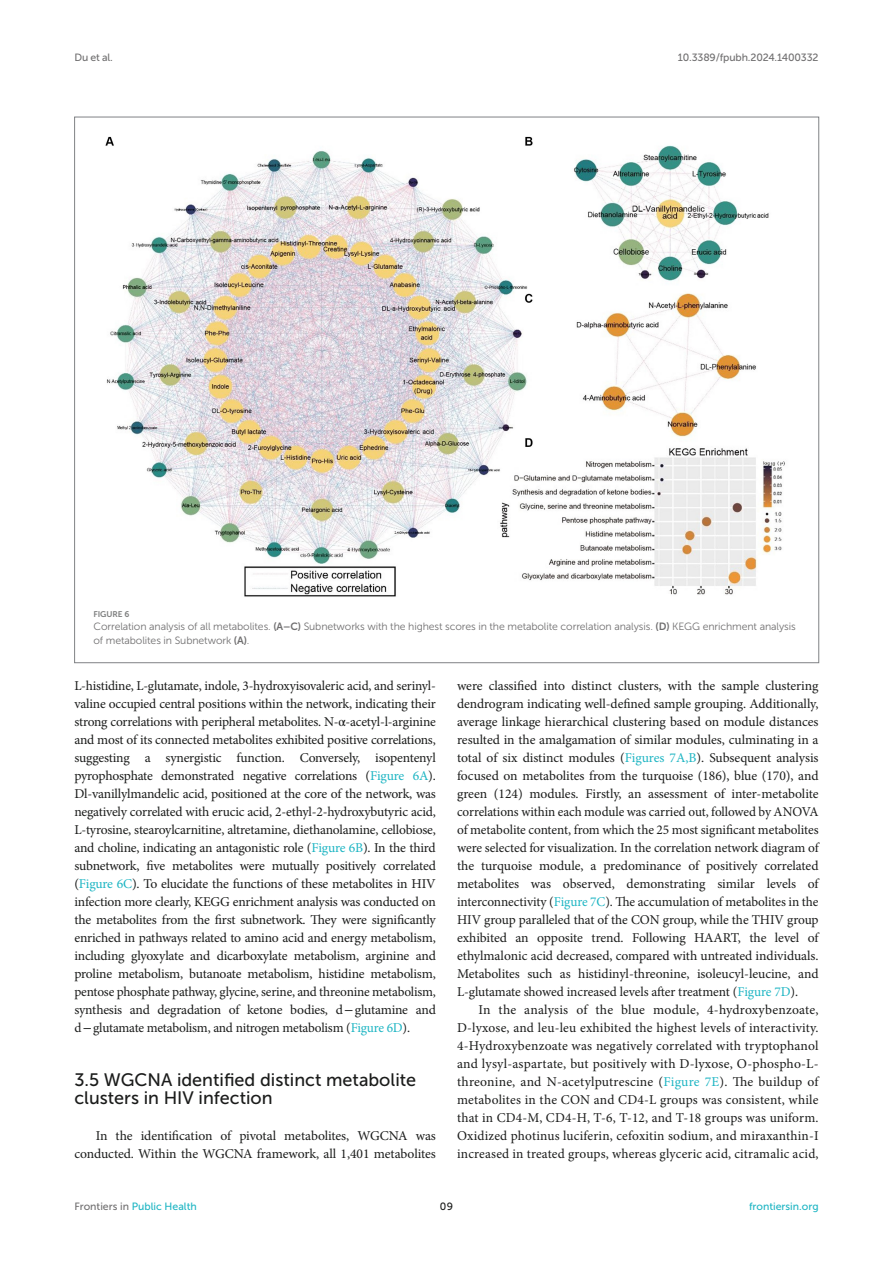
<style>
.page{position:relative;width:893px;height:1263px;background:#fff}
.page>*{position:absolute;margin:0;border:0;box-sizing:border-box;transform-origin:0 0}
.HEAD_2{font:18px/18px "Museo Sans 500";color:#1b1c1b}
.TEXT_FLUSH{font:13.5px/18px "Minion Pro";letter-spacing:-.01em;color:#1b1c1b;text-align:justify}
.TEXT{font:13.5px/18px "Minion Pro";letter-spacing:.015em;color:#1b1c1b;text-align:justify}
.FIG_LEG{font:10.5px/13.5px "Museo Sans 300";letter-spacing:-.01em;color:#706f70}
.t1{font:10.5px "Museo Sans 500";color:#1db5c3}
.t2{font:10.5px "Museo Sans 500";letter-spacing:-.015em;color:#706f70}
.t3{font:10.5px "Museo Sans 500";color:#1b1c1b}
.FIG_HD{font:8.25px "Museo Sans 700";letter-spacing:-.01em;color:#7e7f7f}
.s1{font-family:"Museo Sans 700"}
.s2{font-family:"STIX General"}
.s3{color:#1db5c3}
.s4{color:#706f70}
</style>
<div class="page">
<img style="left:105px;top:136px;width:680px;height:461px">
<p class="t2" style="left:74px;top:51px;width:40px">Du et al.</p>
<p class="t2" style="left:678px;top:51px;width:142px">10.3389/fpubh.2024.1400332</p>
<p class="FIG_HD" style="left:94px;top:609px;width:37px">FIGURE 6</p>
<p class="FIG_LEG" style="left:94px;top:620px;width:704px">Correlation analysis of all metabolites. <span class="s1">(A–C)</span> Subnetworks with the highest scores in the metabolite correlation analysis. <span class="s1">(D)</span> KEGG enrichment analysis of metabolites in Subnetwork <span class="s1">(A)</span>.</p>
<p class="TEXT_FLUSH" style="left:74px;top:677px;width:363px">L-histidine, L-glutamate, indole, 3-hydroxyisovaleric acid, and serinyl&shy;valine occupied central positions within the network, indicating their strong correlations with peripheral metabolites. N-<span class="s2">α</span>-acetyl-l-arginine and most of its connected metabolites exhibited positive correlations, suggesting a synergistic function. Conversely, isopentenyl pyrophosphate demonstrated negative correlations (<span class="s3">Figure 6A</span>).<br>Dl-vanillylmandelic acid, positioned at the core of the network, was negatively correlated with erucic acid, 2-ethyl-2-hydroxybutyric acid, L-tyrosine, stearoylcarnitine, altretamine, diethanolamine, cellobiose, and choline, indicating an antagonistic role (<span class="s3">Figure 6B</span>). In the third subnetwork, five metabolites were mutually positively correlated (<span class="s3">Figure 6C</span>). To elucidate the functions of these metabolites in HIV infection more clearly, KEGG enrichment analysis was conducted on the metabolites from the first subnetwork. They were significantly enriched in pathways related to amino acid and energy metabolism, including glyoxylate and dicarboxylate metabolism, arginine and proline metabolism, butanoate metabolism, histidine metabolism, pentose phosphate pathway, glycine, serine, and threonine metabolism, synthesis and degradation of ketone bodies, d<span class="s2">−</span>glutamine and d<span class="s2">−</span>glutamate metabolism, and nitrogen metabolism (<span class="s3">Figure 6D</span>).</p>
<p class="HEAD_2" style="left:74px;top:1071px;width:343px">3.5 WGCNA identified distinct metabolite clusters in HIV infection</p>
<p class="TEXT_FLUSH" style="left:74px;top:1127px;width:363px;text-align:right">In the identification of pivotal metabolites, WGCNA was conducted. Within the WGCNA framework, all 1,401 metabolites</p>
<p class="TEXT_FLUSH" style="left:457px;top:677px;width:363px">were classified into distinct clusters, with the sample clustering dendrogram indicating well-defined sample grouping. Additionally, average linkage hierarchical clustering based on module distances resulted in the amalgamation of similar modules, culminating in a total of six distinct modules (<span class="s3">Figures 7A,B</span>). Subsequent analysis focused on metabolites from the turquoise (186), blue (170), and green (124) modules. Firstly, an assessment of inter-metabolite correlations within each module was carried out, followed by ANOVA of metabolite content, from which the 25 most significant metabolites were selected for visualization. In the correlation network diagram of the turquoise module, a predominance of positively correlated metabolites was observed, demonstrating similar levels of interconnectivity (<span class="s3">Figure 7C</span>). The accumulation of metabolites in the HIV group paralleled that of the CON group, while the THIV group exhibited an opposite trend. Following HAART, the level of ethylmalonic acid decreased, compared with untreated individuals.<br>Metabolites such as histidinyl-threonine, isoleucyl-leucine, and L-glutamate showed increased levels after treatment (<span class="s3">Figure 7D</span>).</p>
<p class="TEXT" style="left:457px;top:1001px;width:363px;text-indent:21px">In the analysis of the blue module, 4-hydroxybenzoate, D-lyxose, and leu-leu exhibited the highest levels of interactivity.<br>4-Hydroxybenzoate was negatively correlated with tryptophanol and lysyl-aspartate, but positively with D-lyxose, O-phospho-L&shy;threonine, and N-acetylputrescine (<span class="s3">Figure 7E</span>). The buildup of metabolites in the CON and CD4-L groups was consistent, while that in CD4-M, CD4-H, T-6, T-12, and T-18 groups was uniform.<br>Oxidized photinus luciferin, cefoxitin sodium, and miraxanthin-I increased in treated groups, whereas glyceric acid, citramalic acid,</p>
<p class="t1" style="left:74px;top:1200px;width:124px"><span class="s4">Frontiers in</span> Public Health</p>
<p class="t3" style="left:440px;top:1200px;width:15px">09</p>
<p class="t1" style="left:749px;top:1200px;width:71px">frontiersin.org</p>
</div>
